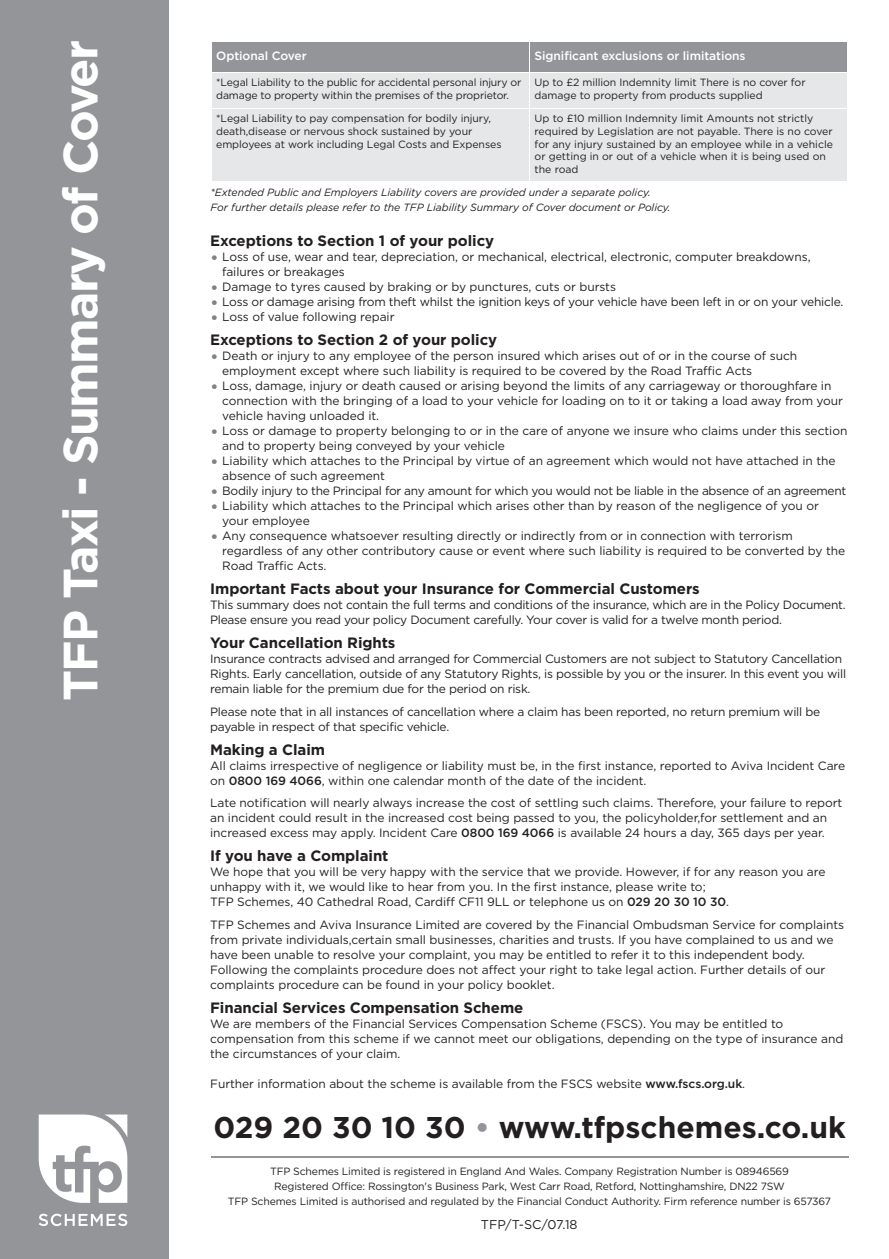
<style>
.page{position:relative;width:889px;height:1259px;background:#fff}
.page>*{position:absolute;margin:0;border:0;box-sizing:border-box;transform-origin:0 0}
.t1{font:700 48px "Gotham";letter-spacing:-.035em;color:#fff}
.t2{font:700 30px "Gotham";color:#231f20}
.t3{font:700 15px "Gotham";letter-spacing:-.005em;color:#231f20}
.t4{font:12.75px "Gotham";color:#231f20}
.t5{font:12px/15px "Gotham";letter-spacing:-.005em;color:#231f20}
.t6{font:12px/15px "Gotham";letter-spacing:-.025em;color:#231f20}
.t7{font:500 12px "Gotham";letter-spacing:-.005em;color:#fff}
.t8{font:10.5px/12.8px "Gotham";letter-spacing:-.015em;color:#231f20}
.t9{font:italic 10.5px/15px "Gotham";letter-spacing:-.005em;color:#231f20}
.s1{font-size:18px;color:#808285}
.s2{font-weight:500}
.s3{color:#939598}
</style>
<div class="page">
<div style="left:0;top:0;width:168px;height:1259px;background:#939598"></div>
<svg style="left:39px;top:1214px;width:88px;height:12px"></svg>
<svg style="left:39px;top:1114px;width:88px;height:89px"></svg>
<hr style="left:211px;top:1156px;width:637px;height:2px;background:#939598">
<div style="left:212px;top:42px;width:317px;height:30px;background:#939598"></div>
<div style="left:530px;top:42px;width:317px;height:30px;background:#939598"></div>
<div style="left:212px;top:73px;width:317px;height:35px;background:#e6e7e9"></div>
<div style="left:530px;top:73px;width:317px;height:35px;background:#e6e7e9"></div>
<div style="left:212px;top:109px;width:317px;height:72px;background:#e6e7e9"></div>
<div style="left:530px;top:109px;width:317px;height:72px;background:#e6e7e9"></div>
<h1 class="t1" style="left:64px;top:701px;width:663px;rotate:-90deg">TFP Taxi - Summary of Cover</h1>
<p class="t7" style="left:216px;top:52px;width:92px">Optional Cover</p>
<p class="t7" style="left:535px;top:52px;width:213px">Significant exclusions or limitations</p>
<p class="t8" style="left:216px;top:77px;width:307px">*Legal Liability to the public for accidental personal injury or damage to property within the premises of the proprietor.</p>
<p class="t8" style="left:535px;top:77px;width:272px">Up to £2 million Indemnity limit There is no cover for damage to property from products supplied</p>
<p class="t8" style="left:216px;top:113px;width:287px">*Legal Liability to pay compensation for bodily injury, death,disease or nervous shock sustained by your employees at work including Legal Costs and Expenses</p>
<p class="t8" style="left:535px;top:113px;width:300px">Up to £10 million Indemnity limit Amounts not strictly required by Legislation are not payable. There is no cover for any injury sustained by an employee while in a vehicle or getting in or out of a vehicle when it is being used on the road</p>
<p class="t9" style="left:211px;top:186px;width:461px">*Extended Public and Employers Liability covers are provided under a separate policy.<br>For further details please refer to the TFP Liability Summary of Cover document or Policy.</p>
<p class="t3" style="left:210px;top:236px;width:285px">Exceptions to Section 1 of your policy</p>
<p class="t5" style="left:222px;top:250px;width:590px;text-indent:-12px"><span class="s1">•</span> Loss of use, wear and tear, depreciation, or mechanical, electrical, electronic, computer breakdowns, failures or breakages</p>
<p class="t5" style="left:210px;top:280px;width:407px"><span class="s1">•</span> Damage to tyres caused by braking or by punctures, cuts or bursts</p>
<p class="t5" style="left:210px;top:295px;width:635px"><span class="s1">•</span> Loss or damage arising from theft whilst the ignition keys of your vehicle have been left in or on your vehicle.</p>
<p class="t5" style="left:210px;top:310px;width:186px"><span class="s1">•</span> Loss of value following repair</p>
<p class="t3" style="left:210px;top:335px;width:288px">Exceptions to Section 2 of your policy</p>
<p class="t5" style="left:222px;top:349px;width:576px;text-indent:-12px"><span class="s1">•</span> Death or injury to any employee of the person insured which arises out of or in the course of such employment except where such liability is required to be covered by the Road Traffic Acts</p>
<p class="t5" style="left:222px;top:379px;width:622px;text-indent:-12px"><span class="s1">•</span> Loss, damage, injury or death caused or arising beyond the limits of any carriageway or thoroughfare in connection with the bringing of a load to your vehicle for loading on to it or taking a load away from your vehicle having unloaded it.</p>
<p class="t5" style="left:222px;top:424px;width:627px;text-indent:-12px"><span class="s1">•</span> Loss or damage to property belonging to or in the care of anyone we insure who claims under this section and to property being conveyed by your vehicle</p>
<p class="t5" style="left:222px;top:454px;width:615px;text-indent:-12px"><span class="s1">•</span> Liability which attaches to the Principal by virtue of an agreement which would not have attached in the absence of such agreement</p>
<p class="t6" style="left:210px;top:484px;width:638px"><span class="s1">•</span> Bodily injury to the Principal for any amount for which you would not be liable in the absence of an agreement</p>
<p class="t5" style="left:222px;top:499px;width:598px;text-indent:-12px"><span class="s1">•</span> Liability which attaches to the Principal which arises other than by reason of the negligence of you or your employee</p>
<p class="t5" style="left:222px;top:529px;width:624px;text-indent:-12px"><span class="s1">•</span> Any consequence whatsoever resulting directly or indirectly from or in connection with terrorism regardless of any other contributory cause or event where such liability is required to be converted by the<br>Road Traffic Acts.</p>
<p class="t3" style="left:210px;top:583px;width:491px">Important Facts about your Insurance for Commercial Customers</p>
<p class="t6" style="left:210px;top:598px;width:637px">This summary does not contain the full terms and conditions of the insurance, which are in the Policy Document.<br>Please ensure you read your policy Document carefully. Your cover is valid for a twelve month period.</p>
<p class="t3" style="left:210px;top:637px;width:187px">Your Cancellation Rights</p>
<p class="t5" style="left:210px;top:652px;width:637px">Insurance contracts advised and arranged for Commercial Customers are not subject to Statutory Cancellation<br>Rights. Early cancellation, outside of any Statutory Rights, is possible by you or the insurer. In this event you will remain liable for the premium due for the period on risk.</p>
<p class="t5" style="left:210px;top:705px;width:612px">Please note that in all instances of cancellation where a claim has been reported, no return premium will be payable in respect of that specific vehicle.</p>
<p class="t3" style="left:210px;top:744px;width:116px">Making a Claim</p>
<p class="t5" style="left:210px;top:759px;width:636px">All claims irrespective of negligence or liability must be, in the first instance, reported to Aviva Incident Care on <span class="s2">0800 169 4066</span>, within one calendar month of the date of the incident.</p>
<p class="t5" style="left:210px;top:796px;width:634px">Late notification will nearly always increase the cost of settling such claims. Therefore, your failure to report an incident could result in the increased cost being passed to you, the policyholder,for settlement and an increased excess may apply. Incident Care <span class="s2">0800 169 4066</span> is available 24 hours a day, 365 days per year.</p>
<p class="t3" style="left:210px;top:850px;width:180px">If you have a Complaint</p>
<p class="t5" style="left:210px;top:865px;width:617px">We hope that you will be very happy with the service that we provide. However, if for any reason you are unhappy with it, we would like to hear from you. In the first instance, please write to;<br>TFP Schemes, 40 Cathedral Road, Cardiff CF11 9LL or telephone us on <span class="s2">029 20 30 10 30</span>.</p>
<p class="t5" style="left:210px;top:918px;width:635px">TFP Schemes and Aviva Insurance Limited are covered by the Financial Ombudsman Service for complaints from private individuals,certain small businesses, charities and trusts. If you have complained to us and we have been unable to resolve your complaint, you may be entitled to refer it to this independent body.<br>Following the complaints procedure does not affect your right to take legal action. Further details of our complaints procedure can be found in your policy booklet.</p>
<p class="t3" style="left:210px;top:1002px;width:315px">Financial Services Compensation Scheme</p>
<p class="t5" style="left:210px;top:1017px;width:635px">We are members of the Financial Services Compensation Scheme (FSCS). You may be entitled to compensation from this scheme if we cannot meet our obligations, depending on the type of insurance and the circumstances of your claim.</p>
<p class="t5" style="left:210px;top:1077px;width:536px">Further information about the scheme is available from the FSCS website <span class="s2">www.fscs.org.uk</span>.</p>
<h2 class="t2" style="left:213px;top:1117px;width:634px">029 20 30 10 30 <span class="s3">•</span> www.tfpschemes.co.uk</h2>
<p class="t8" style="left:228px;top:1165px;width:605px;line-height:15px;text-align:center">TFP Schemes Limited is registered in England And Wales. Company Registration Number is 08946569<br>Registered Office: Rossington's Business Park, West Carr Road, Retford, Nottinghamshire, DN22 7SW<br>TFP Schemes Limited is authorised and regulated by the Financial Conduct Authority. Firm reference number is 657367</p>
<p class="t4" style="left:481px;top:1220px;width:98px">TFP/T-SC/07.18</p>
</div>
